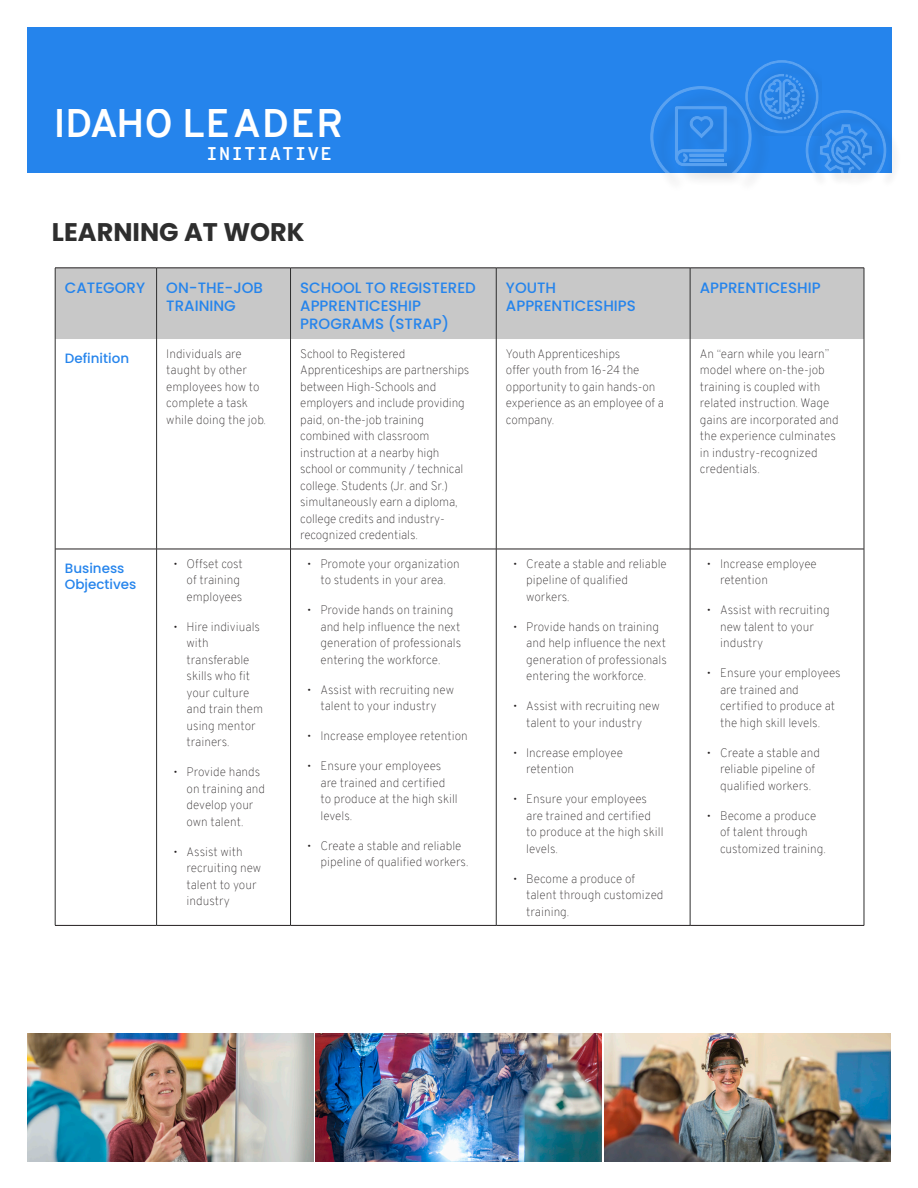
<style>
.page{position:relative;width:918px;height:1188px;background:#fff}
.page>*{position:absolute;margin:0;border:0;box-sizing:border-box;transform-origin:0 0}
.t1{font:700 39px "Overpass";letter-spacing:.03em;color:#fff}
.t2{font:700 25.5px "Poppins";color:#2e2e2e}
.t3{font:700 18px "Overpass Mono";letter-spacing:.09em;color:#fff}
.Table_subhead{font:500 15px/18px "Poppins";color:#2584ec}
.Table_left_column{font:500 13.5px/16.5px "Poppins";color:#2584ec}
.Body{font:100 12px/16.5px "Overpass";color:#231f20}
</style>
<div class="page">
<div style="left:27px;top:27px;width:864px;height:146px;background:#2584ec"></div>
<div style="left:808px;top:112px;width:94px;height:77px;background:#231f20;opacity:.75"></div>
<div style="left:653px;top:89px;width:119px;height:104px;background:#231f20;opacity:.75"></div>
<svg style="left:650px;top:60px;width:236px;height:113px"></svg>
<div style="left:56px;top:269px;width:808px;height:70px;background:#c8c8c8"></div>
<hr style="left:55px;top:339px;width:1px;height:210px;background:#2e2e2e">
<hr style="left:156px;top:339px;width:1px;height:210px;background:#2e2e2e">
<hr style="left:290px;top:339px;width:1px;height:210px;background:#2e2e2e">
<hr style="left:496px;top:339px;width:1px;height:210px;background:#2e2e2e">
<hr style="left:690px;top:339px;width:1px;height:210px;background:#2e2e2e">
<hr style="left:864px;top:339px;width:1px;height:210px;background:#2e2e2e">
<hr style="left:55px;top:549px;width:1px;height:376px;background:#2e2e2e">
<hr style="left:156px;top:549px;width:1px;height:376px;background:#2e2e2e">
<hr style="left:290px;top:549px;width:1px;height:376px;background:#2e2e2e">
<hr style="left:496px;top:549px;width:1px;height:376px;background:#2e2e2e">
<hr style="left:690px;top:549px;width:1px;height:376px;background:#2e2e2e">
<hr style="left:864px;top:549px;width:1px;height:376px;background:#2e2e2e">
<hr style="left:55px;top:549px;width:102px;height:1px;background:#231f20">
<hr style="left:157px;top:549px;width:134px;height:1px;background:#231f20">
<hr style="left:291px;top:549px;width:205px;height:1px;background:#231f20">
<hr style="left:496px;top:549px;width:194px;height:1px;background:#231f20">
<hr style="left:690px;top:549px;width:174px;height:1px;background:#231f20">
<hr style="left:55px;top:925px;width:102px;height:1px;background:#231f20">
<hr style="left:157px;top:925px;width:134px;height:1px;background:#231f20">
<hr style="left:291px;top:925px;width:205px;height:1px;background:#231f20">
<hr style="left:496px;top:925px;width:194px;height:1px;background:#231f20">
<hr style="left:690px;top:925px;width:174px;height:1px;background:#231f20">
<hr style="left:55px;top:268px;width:102px;height:1px;background:#231f20">
<hr style="left:157px;top:268px;width:134px;height:1px;background:#231f20">
<hr style="left:291px;top:268px;width:205px;height:1px;background:#231f20">
<hr style="left:496px;top:268px;width:194px;height:1px;background:#231f20">
<hr style="left:690px;top:268px;width:174px;height:1px;background:#231f20">
<hr style="left:55px;top:268px;width:1px;height:71px;background:#2e2e2e">
<hr style="left:156px;top:268px;width:1px;height:71px;background:#2e2e2e">
<hr style="left:290px;top:268px;width:1px;height:71px;background:#2e2e2e">
<hr style="left:496px;top:268px;width:1px;height:71px;background:#2e2e2e">
<hr style="left:690px;top:268px;width:1px;height:71px;background:#2e2e2e">
<hr style="left:864px;top:268px;width:1px;height:71px;background:#2e2e2e">
<img style="left:27px;top:1034px;width:575px;height:127px">
<img style="left:604px;top:1034px;width:287px;height:127px">
<h1 class="t1" style="left:53px;top:95px;width:292px">IDAHO LEADER</h1>
<h3 class="t3" style="left:206px;top:141px;width:127px">INITIATIVE</h3>
<p class="t2" style="left:52px;top:218px;width:254px">LEARNING AT WORK</p>
<p class="Table_subhead" style="left:65px;top:279px;width:82px">CATEGORY</p>
<p class="Table_subhead" style="left:166px;top:279px;width:98px">ON-THE-JOB<br>TRAINING</p>
<p class="Table_subhead" style="left:300px;top:279px;width:177px">SCHOOL TO REGISTERED<br>APPRENTICESHIP<br>PROGRAMS (STRAP)</p>
<p class="Table_subhead" style="left:506px;top:279px;width:131px">YOUTH<br>APPRENTICESHIPS</p>
<p class="Table_subhead" style="left:700px;top:279px;width:122px">APPRENTICESHIP</p>
<p class="Table_left_column" style="left:65px;top:350px;width:66px">Definition</p>
<p class="Body" style="left:166px;top:345px;width:101px">Individuals are taught by other employees how to complete a task while doing the job.</p>
<p class="Body" style="left:300px;top:345px;width:171px">School to Registered<br>Apprenticeships are partnerships between High-Schools and employers and include providing paid, on-the-job training combined with classroom instruction at a nearby high school or community / technical college. Students (Jr. and Sr.) simultaneously earn a diploma, college credits and industry&shy;recognized credentials.</p>
<p class="Body" style="left:506px;top:345px;width:159px">Youth Apprenticeships<br>offer youth from 16-24 the opportunity to gain hands-on experience as an employee of a company.</p>
<p class="Body" style="left:700px;top:345px;width:141px">An “earn while you learn” model where on-the-job training is coupled with related instruction. Wage gains are incorporated and the experience culminates in industry-recognized credentials.</p>
<p class="Table_left_column" style="left:65px;top:560px;width:73px">Business<br>Objectives</p>
<p class="Body" style="left:187px;top:555px;width:58px;text-indent:-14px">• Offset cost of training employees</p>
<p class="Body" style="left:187px;top:618px;width:78px;text-indent:-14px">• Hire indiviuals with transferable skills who fit your culture and train them using mentor trainers.</p>
<p class="Body" style="left:187px;top:764px;width:80px;text-indent:-14px">• Provide hands on training and develop your own talent.</p>
<p class="Body" style="left:187px;top:843px;width:76px;text-indent:-14px">• Assist with recruiting new talent to your industry</p>
<p class="Body" style="left:307px;top:555px;width:154px;text-align:center">• Promote your organization to students in your area.</p>
<p class="Body" style="left:320px;top:602px;width:142px;text-indent:-14px">• Provide hands on training and help influence the next generation of professionals entering the workforce.</p>
<p class="Body" style="left:307px;top:681px;width:149px;text-align:center">• Assist with recruiting new talent to your industry</p>
<p class="Body" style="left:307px;top:728px;width:162px">• Increase employee retention</p>
<p class="Body" style="left:320px;top:758px;width:139px;text-indent:-14px">• Ensure your employees are trained and certified to produce at the high skill levels.</p>
<p class="Body" style="left:320px;top:837px;width:149px;text-indent:-14px">• Create a stable and reliable pipeline of qualified workers.</p>
<p class="Body" style="left:526px;top:555px;width:142px;text-indent:-14px">• Create a stable and reliable pipeline of qualified workers.</p>
<p class="Body" style="left:526px;top:618px;width:142px;text-indent:-14px">• Provide hands on training and help influence the next generation of professionals entering the workforce.</p>
<p class="Body" style="left:513px;top:698px;width:149px;text-align:center">• Assist with recruiting new talent to your industry</p>
<p class="Body" style="left:526px;top:744px;width:98px;text-indent:-14px">• Increase employee retention</p>
<p class="Body" style="left:526px;top:791px;width:139px;text-indent:-14px">• Ensure your employees are trained and certified to produce at the high skill levels.</p>
<p class="Body" style="left:526px;top:870px;width:139px;text-indent:-14px">• Become a produce of talent through customized training.</p>
<p class="Body" style="left:720px;top:555px;width:98px;text-indent:-14px">• Increase employee retention</p>
<p class="Body" style="left:720px;top:602px;width:111px;text-indent:-14px">• Assist with recruiting new talent to your industry</p>
<p class="Body" style="left:720px;top:665px;width:122px;text-indent:-14px">• Ensure your employees are trained and certified to produce at the high skill levels.</p>
<p class="Body" style="left:720px;top:744px;width:102px;text-indent:-14px">• Create a stable and reliable pipeline of qualified workers.</p>
<p class="Body" style="left:720px;top:807px;width:107px;text-indent:-14px">• Become a produce of talent through customized training.</p>
</div>
